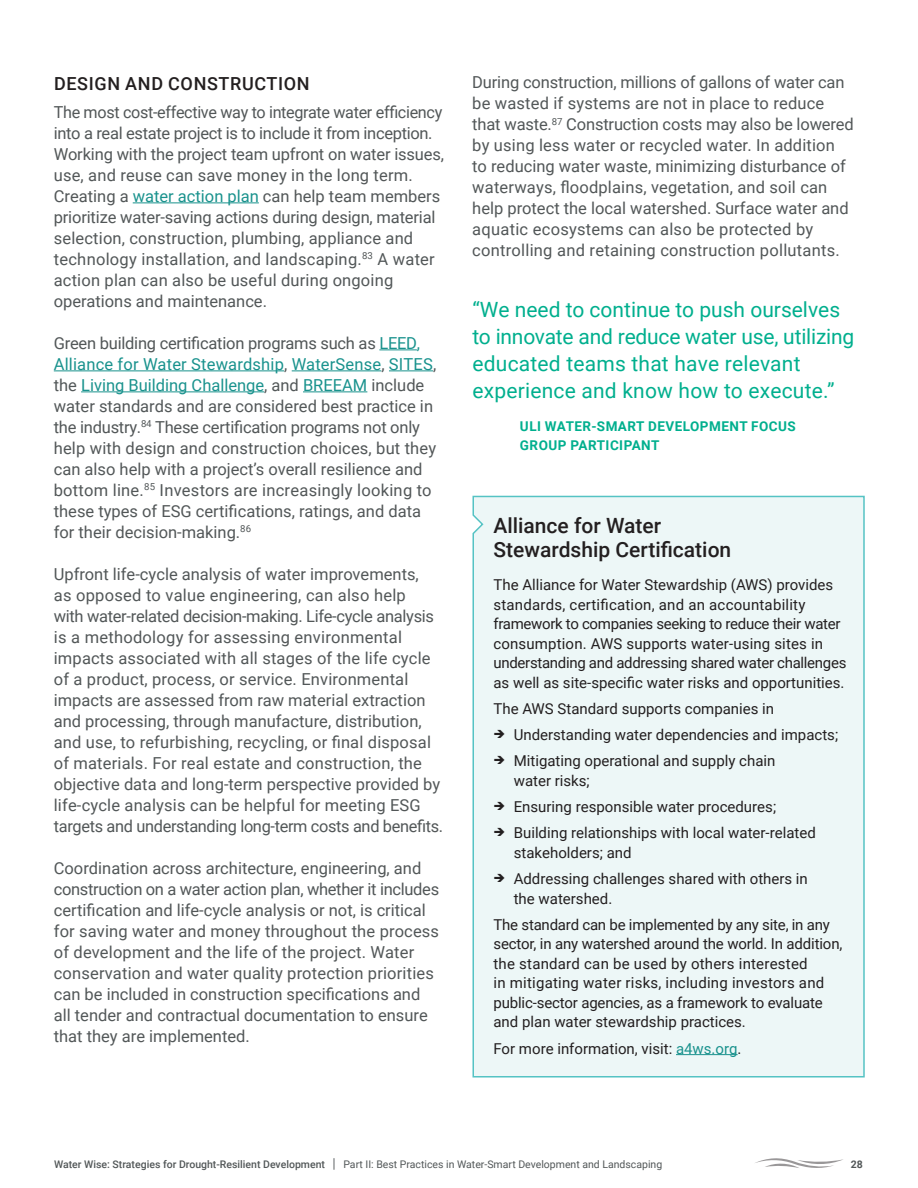
<style>
.page{position:relative;width:918px;height:1188px;background:#fff}
.page>*{position:absolute;margin:0;border:0;box-sizing:border-box;transform-origin:0 0}
.t1{font:21px/27px "Roboto";color:#00af8e}
.t2{font:500 21px/24px "Roboto";color:#231f20}
.BODY_TXT_-_first_P{font:500 18px "Roboto";letter-spacing:.035em;color:#231f20}
.BODY_TXT_-_first_P-2{font:16.5px/21px "Roboto";color:#525758}
.t3{font:15px/19.5px "Roboto";color:#231f20}
.t4{font:700 13.5px/19.5px "Roboto";letter-spacing:.035em;color:#00af8e}
.t5{font:10.5px "Roboto";color:#525758}
.t6{font:700 10.5px "Roboto";color:#525758}
.s1{color:#19928d}
.s2{font-weight:500}
.s3{font-weight:500;font-size:13.65px}
</style>
<div class="page">
<hr style="left:133px;top:202px;width:126px;height:1px;background:#19928d">
<hr style="left:379px;top:349px;width:38px;height:1px;background:#19928d">
<hr style="left:54px;top:370px;width:230px;height:1px;background:#19928d">
<hr style="left:292px;top:370px;width:89px;height:1px;background:#19928d">
<hr style="left:389px;top:370px;width:44px;height:1px;background:#19928d">
<hr style="left:81px;top:391px;width:183px;height:1px;background:#19928d">
<hr style="left:303px;top:391px;width:64px;height:1px;background:#19928d">
<div style="left:472px;top:495px;width:393px;height:583px;background:#edf7f7"></div>
<hr style="left:676px;top:1054px;width:62px;height:1px;background:#19928d">
<svg style="left:755px;top:1158px;width:88px;height:10px"></svg>
<svg style="left:494px;top:730px;width:11px;height:8px"></svg>
<svg style="left:494px;top:756px;width:11px;height:8px"></svg>
<svg style="left:494px;top:802px;width:11px;height:8px"></svg>
<svg style="left:494px;top:828px;width:11px;height:8px"></svg>
<svg style="left:494px;top:874px;width:11px;height:8px"></svg>
<p class="BODY_TXT_-_first_P" style="left:54px;top:71px;width:257px">DESIGN AND CONSTRUCTION</p>
<p class="BODY_TXT_-_first_P-2" style="left:54px;top:101px;width:392px">The most cost-effective way to integrate water efficiency into a real estate project is to include it from inception.<br>Working with the project team upfront on water issues, use, and reuse can save money in the long term.<br>Creating a <span class="s1">water action plan</span> can help team members prioritize water-saving actions during design, material selection, construction, plumbing, appliance and technology installation, and landscaping.<sup>83</sup> A water action plan can also be useful during ongoing operations and maintenance.</p>
<p class="BODY_TXT_-_first_P-2" style="left:54px;top:332px;width:384px">Green building certification programs such as <span class="s1">LEED, Alliance for Water Stewardship</span>, <span class="s1">WaterSense</span>, <span class="s1">SITES</span>, the <span class="s1">Living Building Challenge</span>, and <span class="s1">BREEAM</span> include water standards and are considered best practice in the industry.<sup>84</sup> These certification programs not only help with design and construction choices, but they can also help with a project’s overall resilience and bottom line.<sup>85</sup> Investors are increasingly looking to these types of ESG certifications, ratings, and data for their decision-making.<sup>86</sup></p>
<p class="BODY_TXT_-_first_P-2" style="left:54px;top:563px;width:391px">Upfront life-cycle analysis of water improvements,<br>as opposed to value engineering, can also help<br>with water-related decision-making. Life-cycle analysis is a methodology for assessing environmental impacts associated with all stages of the life cycle of a product, process, or service. Environmental impacts are assessed from raw material extraction and processing, through manufacture, distribution, and use, to refurbishing, recycling, or final disposal of materials. For real estate and construction, the objective data and long-term perspective provided by life-cycle analysis can be helpful for meeting ESG targets and understanding long-term costs and benefits.</p>
<p class="BODY_TXT_-_first_P-2" style="left:54px;top:857px;width:387px">Coordination across architecture, engineering, and construction on a water action plan, whether it includes certification and life-cycle analysis or not, is critical for saving water and money throughout the process of development and the life of the project. Water conservation and water quality protection priorities can be included in construction specifications and all tender and contractual documentation to ensure that they are implemented.</p>
<p class="BODY_TXT_-_first_P-2" style="left:472px;top:71px;width:383px">During construction, millions of gallons of water can be wasted if systems are not in place to reduce that waste.<sup>87</sup> Construction costs may also be lowered by using less water or recycled water. In addition<br>to reducing water waste, minimizing disturbance of waterways, floodplains, vegetation, and soil can help protect the local watershed. Surface water and aquatic ecosystems can also be protected by controlling and retaining construction pollutants.</p>
<p class="t1" style="left:472px;top:295px;width:383px">“We need to continue to push ourselves to innovate and reduce water use, utilizing educated teams that have relevant experience and know how to execute.”</p>
<p class="t4" style="left:520px;top:416px;width:277px">ULI WATER-SMART DEVELOPMENT FOCUS<br>GROUP PARTICIPANT</p>
<p class="t2" style="left:494px;top:513px;width:239px">Alliance for Water<br>Stewardship Certification</p>
<p class="t3" style="left:494px;top:574px;width:354px">The Alliance for Water Stewardship (AWS) provides standards, certification, and an accountability framework to companies seeking to reduce their water consumption. AWS supports water-using sites in understanding and addressing shared water challenges as well as site-specific water risks and opportunities.</p>
<p class="t3" style="left:494px;top:698px;width:282px">The AWS Standard supports companies in</p>
<p class="t3" style="left:514px;top:724px;width:326px">Understanding water dependencies and impacts;</p>
<p class="t3" style="left:514px;top:751px;width:263px">Mitigating operational and supply chain water risks;</p>
<p class="t3" style="left:514px;top:796px;width:264px">Ensuring responsible water procedures;</p>
<p class="t3" style="left:514px;top:823px;width:304px">Building relationships with local water-related stakeholders; and</p>
<p class="t3" style="left:514px;top:868px;width:296px">Addressing challenges shared with others in the watershed.</p>
<p class="t3" style="left:494px;top:914px;width:350px">The standard can be implemented by any site, in any sector, in any watershed around the world. In addition, the standard can be used by others interested<br>in mitigating water risks, including investors and public-sector agencies, as a framework to evaluate and plan water stewardship practices.</p>
<p class="t3" style="left:494px;top:1038px;width:250px">For more information, visit: <span class="s1">a4ws.org</span>.</p>
<p class="t5" style="left:54px;top:1156px;width:610px"><span class="s2">Water Wise: Strategies for Drought-Resilient Development</span> <span class="s3">|</span> Part II: Best Practices in Water-Smart Development and Landscaping</p>
<p class="t6" style="left:851px;top:1156px;width:14px">28</p>
</div>
